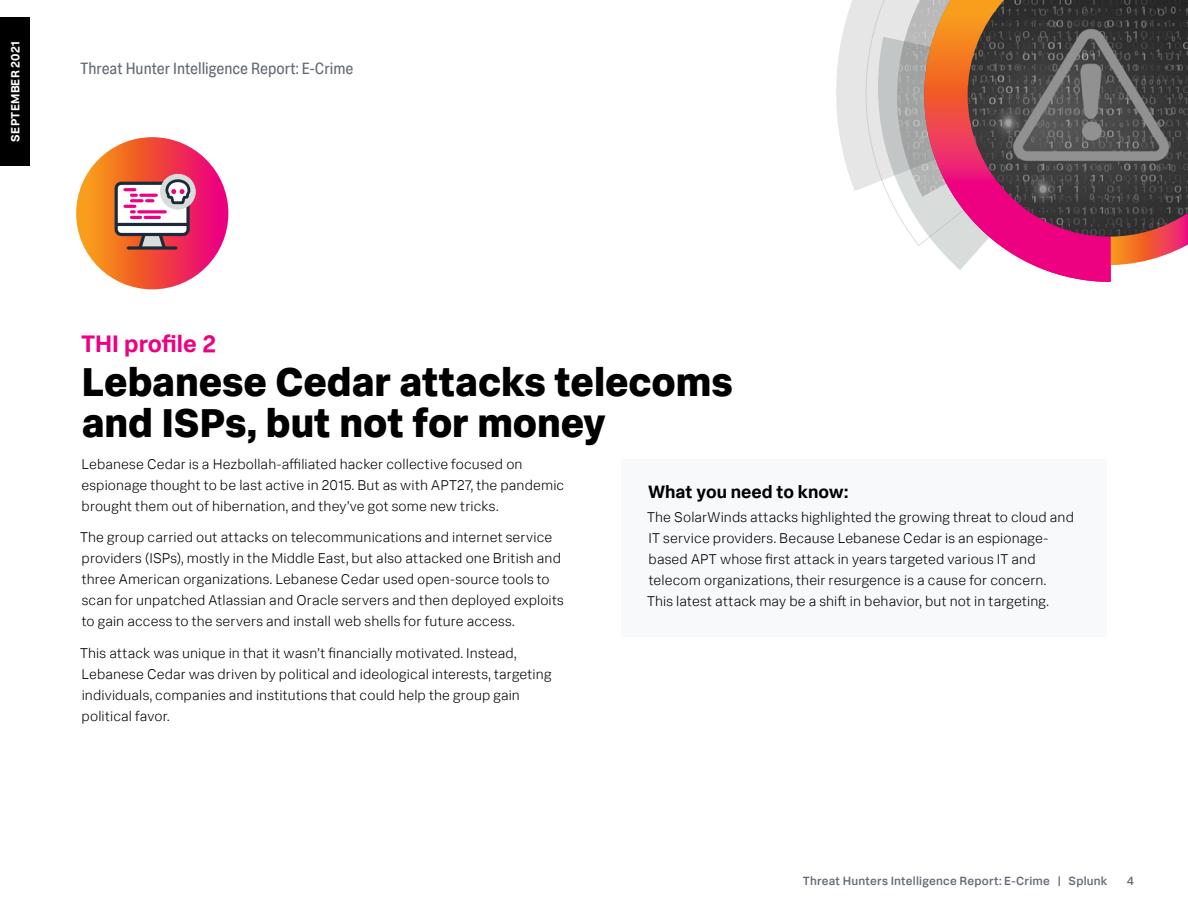
<style>
.page{position:relative;width:1188px;height:918px;background:#fff}
.page>*{position:absolute;margin:0;border:0;box-sizing:border-box;transform-origin:0 0}
.t1{font:800 40.5px/40.5px "Splunk Data Sans Pro";letter-spacing:-.005em;color:#000}
.t2{font:700 24px "Splunk Data Sans Pro";color:#ed0081}
.t3{font:700 18px "Splunk Data Sans Pro";color:#000}
.t4{font:16.5px "Splunk Data Sans Pro Cd";color:#656c76}
.t5{font:300 14.25px/21px "Splunk Data Sans Pro";letter-spacing:.01em;color:#000}
.t6{font:500 12px "Splunk Data Sans Pro";letter-spacing:.015em;color:#656c76}
.t7{font:700 12px "Splunk Data Sans Pro";letter-spacing:.02em;color:#fff}
</style>
<div class="page">
<div style="left:0;top:17px;width:30px;height:149px;background:#000"></div>
<svg style="left:836px;top:0;width:30px;height:191px;fill:#e7e6e7"></svg>
<svg style="left:866px;top:0;width:55px;height:246px"></svg>
<img style="left:888px;top:0;width:36px;height:244px">
<svg style="left:1111px;top:237px;width:77px;height:28px"></svg>
<svg style="left:924px;top:0;width:187px;height:282px"></svg>
<img style="left:968px;top:0;width:220px;height:237px">
<div style="left:621px;top:459px;width:486px;height:72px;background:#f8f9fb"></div>
<div style="left:621px;top:511px;width:486px;height:126px;background:#f8f9fb"></div>
<svg style="left:76px;top:137px;width:152px;height:152px;background:#f04f3f"></svg>
<svg style="left:128px;top:246px;width:48px;height:4px"></svg>
<svg style="left:116px;top:183px;width:72px;height:51px"></svg>
<div style="left:115px;top:182px;width:75px;height:54px;border:3px solid #1c2b39;border-radius:5px"></div>
<hr style="left:117px;top:223px;width:70px;height:3px;background:#1c2b39">
<svg style="left:136px;top:230px;width:32px;height:20px"></svg>
<div style="left:161px;top:174px;width:34px;height:35px;background:#d8dcdb;border-radius:50%"></div>
<div style="left:160px;top:174px;width:35px;height:35px;border:1px solid #d8dcdb;border-radius:50%"></div>
<svg style="left:164px;top:178px;width:28px;height:28px"></svg>
<hr style="left:141px;top:194px;width:15px;height:3px;background:#ed0181">
<hr style="left:139px;top:210px;width:26px;height:3px;background:#ed0181">
<svg style="left:125px;top:188px;width:28px;height:31px"></svg>
<hr style="left:145px;top:216px;width:14px;height:3px;background:#ed0181">
<p class="t7" style="left:8px;top:142px;width:102px;rotate:-90deg">SEPTEMBER 2021</p>
<p class="t4" style="left:80px;top:59px;width:275px">Threat Hunter Intelligence Report: E-Crime</p>
<h2 class="t2" style="left:81px;top:329px;width:137px">THI profile 2</h2>
<h1 class="t1" style="left:82px;top:361px;width:653px">Lebanese Cedar attacks telecoms and ISPs, but not for money</h1>
<p class="t5" style="left:81px;top:453px;width:484px">Lebanese Cedar is a Hezbollah-affiliated hacker collective focused on espionage thought to be last active in 2015. But as with APT27, the pandemic brought them out of hibernation, and they’ve got some new tricks.</p>
<p class="t5" style="left:80px;top:527px;width:485px">The group carried out attacks on telecommunications and internet service providers (ISPs), mostly in the Middle East, but also attacked one British and three American organizations. Lebanese Cedar used open-source tools to scan for unpatched Atlassian and Oracle servers and then deployed exploits to gain access to the servers and install web shells for future access.</p>
<p class="t5" style="left:80px;top:642px;width:473px">This attack was unique in that it wasn’t financially motivated. Instead, Lebanese Cedar was driven by political and ideological interests, targeting individuals, companies and institutions that could help the group gain political favor.</p>
<p class="t3" style="left:648px;top:481px;width:202px">What you need to know:</p>
<p class="t5" style="left:647px;top:506px;width:428px">The SolarWinds attacks highlighted the growing threat to cloud and IT service providers. Because Lebanese Cedar is an espionage&shy;based APT whose first attack in years targeted various IT and telecom organizations, their resurgence is a cause for concern.<br>This latest attack may be a shift in behavior, but not in targeting.</p>
<p class="t6" style="left:803px;top:873px;width:306px">Threat Hunters Intelligence Report: E-Crime | Splunk</p>
<p class="t6" style="left:1127px;top:873px;width:9px">4</p>
</div>
